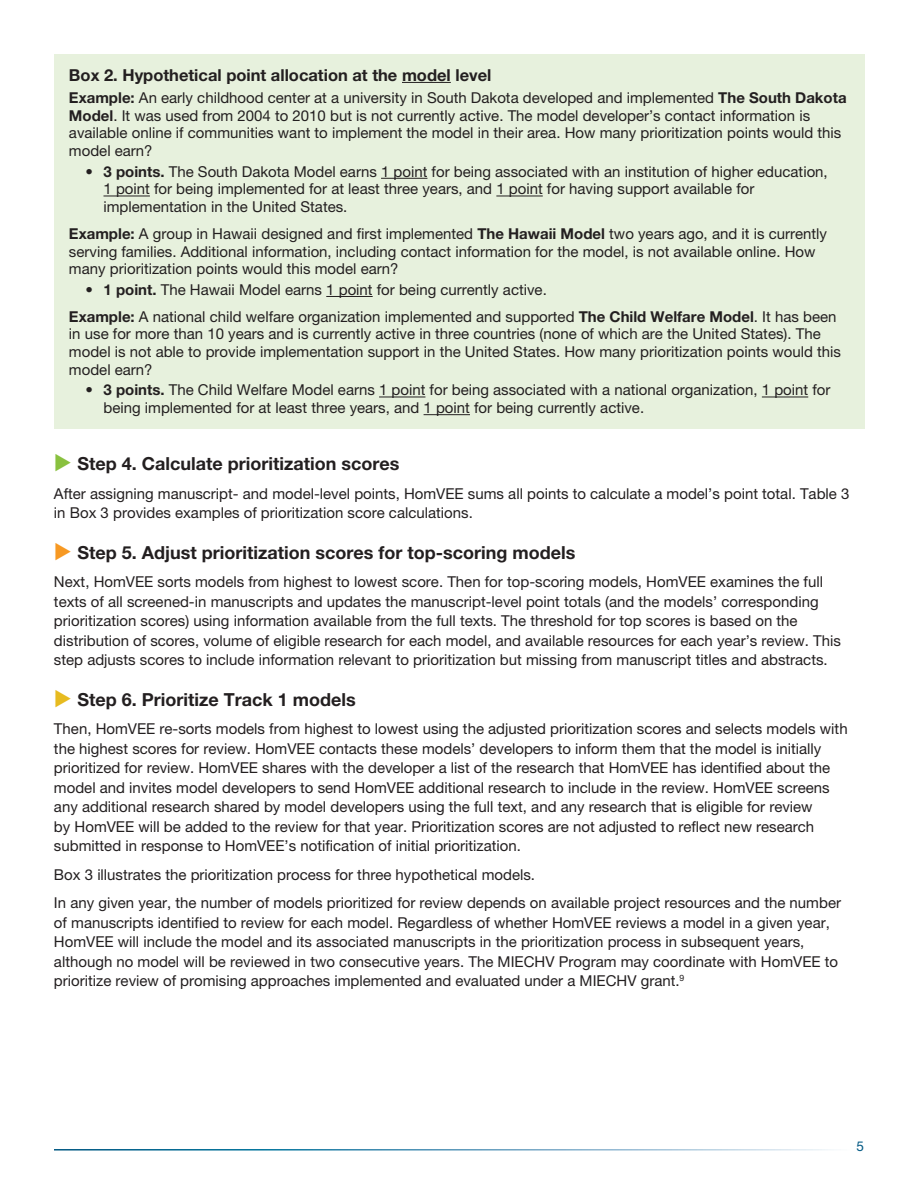
<style>
.page{position:relative;width:918px;height:1188px;background:#fff}
.page>*{position:absolute;margin:0;border:0;box-sizing:border-box;transform-origin:0 0}
.t1{font:700 18px "Helvetica Neue LT Pro";color:#231f20}
.t2{font:700 16.5px "Helvetica Neue LT Pro";color:#231f20}
.t3{font:15px/19.5px "Helvetica Neue LT Pro";color:#231f20}
.t4{font:13.5px "Helvetica Neue LT Pro";color:#005883}
.s1{font-weight:700}
.s2{color:#89c13f}
.s3{color:#f79923}
.s4{color:#e7bb20}
</style>
<div class="page">
<div style="left:54px;top:54px;width:811px;height:374px;background:#e7f1dd"></div>
<hr style="left:402px;top:82px;width:49px;height:1px;background:#231f20">
<hr style="left:381px;top:178px;width:46px;height:1px;background:#231f20">
<hr style="left:103px;top:196px;width:47px;height:1px;background:#231f20">
<hr style="left:496px;top:196px;width:47px;height:1px;background:#231f20">
<hr style="left:326px;top:296px;width:47px;height:1px;background:#231f20">
<hr style="left:379px;top:397px;width:46px;height:1px;background:#231f20">
<hr style="left:762px;top:397px;width:46px;height:1px;background:#231f20">
<hr style="left:424px;top:414px;width:46px;height:1px;background:#231f20">
<p class="t2" style="left:69px;top:65px;width:424px">Box 2. Hypothetical point allocation at the model level</p>
<p class="t3" style="left:69px;top:89px;width:779px;line-height:17.7px"><span class="s1">Example:</span> An early childhood center at a university in South Dakota developed and implemented <span class="s1">The South Dakota Model</span>. It was used from 2004 to 2010 but is not currently active. The model developer’s contact information is available online if communities want to implement the model in their area. How many prioritization points would this model earn?</p>
<p class="t3" style="left:103px;top:162px;width:726px;line-height:17.7px;text-indent:-18px"><span class="s1">• 3 points.</span> The South Dakota Model earns 1 point for being associated with an institution of higher education,<br>1 point for being implemented for at least three years, and 1 point for having support available for implementation in the United States.</p>
<p class="t3" style="left:69px;top:224px;width:760px;line-height:17.7px"><span class="s1">Example:</span> A group in Hawaii designed and first implemented <span class="s1">The Hawaii Model</span> two years ago, and it is currently serving families. Additional information, including contact information for the model, is not available online. How many prioritization points would this model earn?</p>
<p class="t3" style="left:85px;top:280px;width:463px"><span class="s1">• 1 point.</span> The Hawaii Model earns 1 point for being currently active.</p>
<p class="t3" style="left:69px;top:307px;width:774px;line-height:17.7px"><span class="s1">Example:</span> A national child welfare organization implemented and supported <span class="s1">The Child Welfare Model</span>. It has been in use for more than 10 years and is currently active in three countries (none of which are the United States). The model is not able to provide implementation support in the United States. How many prioritization points would this model earn?</p>
<p class="t3" style="left:103px;top:381px;width:729px;line-height:17.7px;text-indent:-18px"><span class="s1">• 3 points.</span> The Child Welfare Model earns 1 point for being associated with a national organization, 1 point for being implemented for at least three years, and 1 point for being currently active.</p>
<h3 class="t1" style="left:54px;top:453px;width:347px"><span class="s2">◆</span> Step 4. Calculate prioritization scores</h3>
<p class="t3" style="left:54px;top:483px;width:797px">After assigning manuscript- and model-level points, HomVEE sums all points to calculate a model’s point total. Table 3 in Box 3 provides examples of prioritization score calculations.</p>
<h3 class="t1" style="left:54px;top:541px;width:523px"><span class="s3">◆</span> Step 5. Adjust prioritization scores for top-scoring models</h3>
<p class="t3" style="left:54px;top:572px;width:788px">Next, HomVEE sorts models from highest to lowest score. Then for top-scoring models, HomVEE examines the full texts of all screened-in manuscripts and updates the manuscript-level point totals (and the models’ corresponding prioritization scores) using information available from the full texts. The threshold for top scores is based on the distribution of scores, volume of eligible research for each model, and available resources for each year’s review. This step adjusts scores to include information relevant to prioritization but missing from manuscript titles and abstracts.</p>
<h3 class="t1" style="left:54px;top:688px;width:303px"><span class="s4">◆</span> Step 6. Prioritize Track 1 models</h3>
<p class="t3" style="left:54px;top:719px;width:795px">Then, HomVEE re-sorts models from highest to lowest using the adjusted prioritization scores and selects models with the highest scores for review. HomVEE contacts these models’ developers to inform them that the model is initially prioritized for review. HomVEE shares with the developer a list of the research that HomVEE has identified about the model and invites model developers to send HomVEE additional research to include in the review. HomVEE screens any additional research shared by model developers using the full text, and any research that is eligible for review<br>by HomVEE will be added to the review for that year. Prioritization scores are not adjusted to reflect new research submitted in response to HomVEE’s notification of initial prioritization.</p>
<p class="t3" style="left:54px;top:864px;width:483px">Box 3 illustrates the prioritization process for three hypothetical models.</p>
<p class="t3" style="left:54px;top:893px;width:789px">In any given year, the number of models prioritized for review depends on available project resources and the number of manuscripts identified to review for each model. Regardless of whether HomVEE reviews a model in a given year, HomVEE will include the model and its associated manuscripts in the prioritization process in subsequent years, although no model will be reviewed in two consecutive years. The MIECHV Program may coordinate with HomVEE to prioritize review of promising approaches implemented and evaluated under a MIECHV grant.<sup>9</sup></p>
<p class="t4" style="left:856px;top:1138px;width:9px">5</p>
</div>
